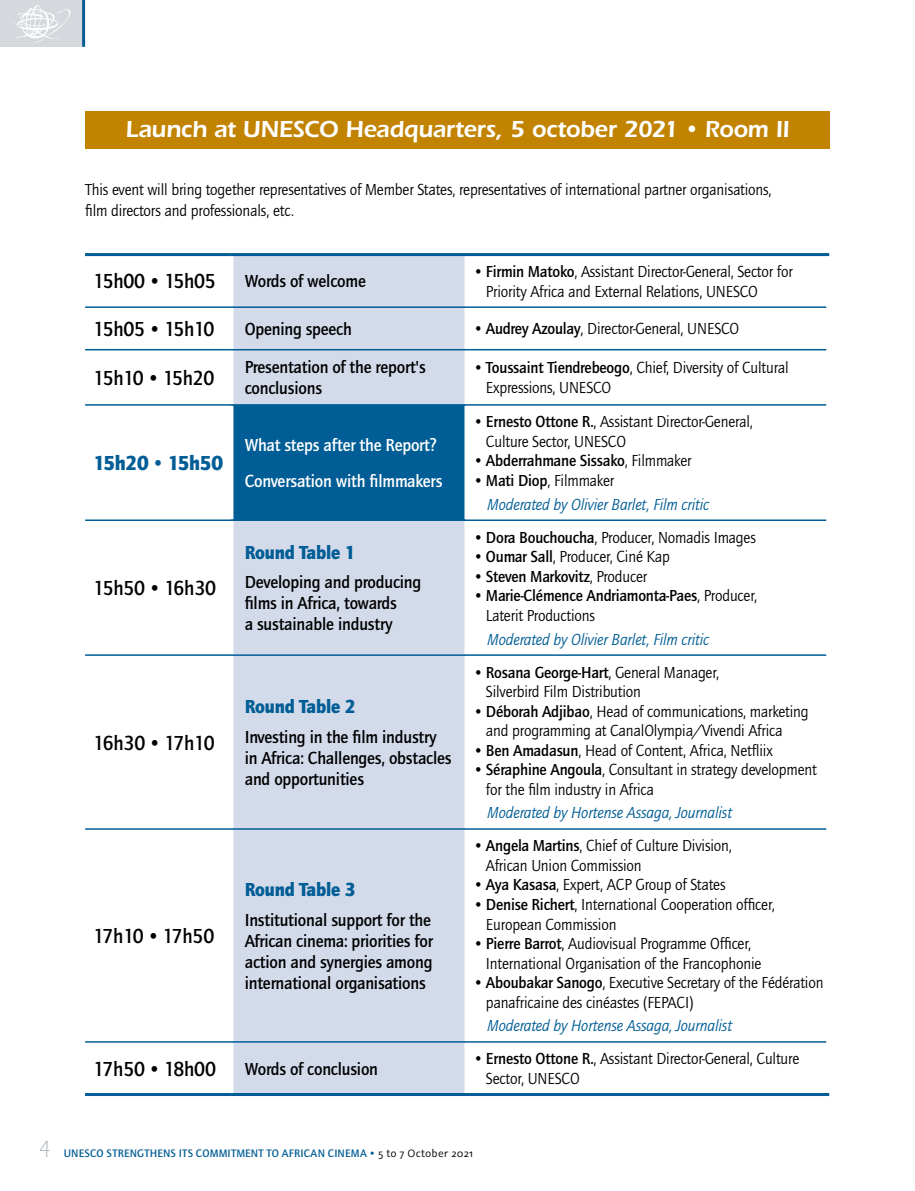
<style>
.page{position:relative;width:915px;height:1191px;background:#fff}
.page>*{position:absolute;margin:0;border:0;box-sizing:border-box;transform-origin:0 0}
.t1{font:600 24px "ITC Eras Std";letter-spacing:-.015em;color:#fff}
.t2{font:500 21px "Quay Sans ITC Std";letter-spacing:-.01em;color:#000;scale:.95 1}
.t3{font:900 21px "Quay Sans ITC Std";letter-spacing:-.01em;color:#005d95;scale:.95 1}
.t4{font:900 19.5px "Quay Sans ITC Std";letter-spacing:-.01em;color:#005d95;scale:.95 1}
.t5{font:500 18px/21px "Quay Sans ITC Std";letter-spacing:-.01em;color:#000;scale:.95 1}
.t6{font:500 18px/36.8px "Quay Sans ITC Std";letter-spacing:-.01em;color:#fff;scale:.95 1}
.t7{font:16.5px/19.5px "Quay Sans ITC Std";letter-spacing:-.01em;color:#000;scale:.95 1}
.t8{font:italic 16.5px/23.7px "Quay Sans ITC Std";letter-spacing:-.01em;color:#005d95;scale:.95 1}
.t9{font:500 16.5px/19.5px "Quay Sans ITC Std";letter-spacing:-.01em;color:#000;scale:.95 1}
.t10{font:500 11.25px "Quay Sans ITC Std";letter-spacing:.015em;color:#005d95}
.s1{font-family:"Quay Sans ITC Std";font-weight:500}
.s2{font-weight:500}
.s3{font-weight:400}
.s4{font-style:normal;color:#000}
.s5{font-weight:500;font-style:normal;color:#000}
.s6{font-family:"ITC Eras Std";font-weight:300;font-size:24px;color:#a1a7af}
.s7{font-family:"Graublau Sans";font-weight:400;font-size:12px;color:#000}
</style>
<div class="page">
<div style="left:0;top:0;width:82px;height:47px;background:#d5d9dd"></div>
<svg style="left:15px;top:5px;width:55px;height:38px"></svg>
<hr style="left:82px;top:0;width:3px;height:47px;background:#005d95">
<div style="left:233px;top:256px;width:231px;height:837px;background:#d3daea"></div>
<div style="left:232px;top:405px;width:234px;height:115px;background:#005d95"></div>
<hr style="left:230px;top:405px;width:3px;height:114px;background:#fff">
<hr style="left:464px;top:405px;width:3px;height:114px;background:#fff">
<hr style="left:85px;top:253px;width:147px;height:3px;background:#005d95">
<hr style="left:232px;top:253px;width:234px;height:3px;background:#005d95">
<hr style="left:466px;top:253px;width:363px;height:3px;background:#005d95">
<hr style="left:85px;top:1093px;width:147px;height:3px;background:#005d95">
<hr style="left:232px;top:1093px;width:234px;height:3px;background:#005d95">
<hr style="left:466px;top:1093px;width:363px;height:3px;background:#005d95">
<hr style="left:85px;top:349px;width:147px;height:1px;background:#005d95">
<hr style="left:232px;top:349px;width:234px;height:1px;background:#005d95">
<hr style="left:466px;top:349px;width:360px;height:1px;background:#005d95">
<hr style="left:85px;top:404px;width:147px;height:1px;background:#005d95">
<hr style="left:232px;top:404px;width:234px;height:1px;background:#005d95">
<hr style="left:466px;top:404px;width:360px;height:1px;background:#005d95">
<hr style="left:85px;top:519px;width:147px;height:2px;background:#005d95">
<hr style="left:232px;top:519px;width:234px;height:2px;background:#005d95">
<hr style="left:466px;top:519px;width:360px;height:2px;background:#005d95">
<hr style="left:85px;top:654px;width:147px;height:2px;background:#005d95">
<hr style="left:232px;top:654px;width:234px;height:2px;background:#005d95">
<hr style="left:466px;top:654px;width:360px;height:2px;background:#005d95">
<hr style="left:85px;top:828px;width:147px;height:1px;background:#005d95">
<hr style="left:232px;top:828px;width:234px;height:1px;background:#005d95">
<hr style="left:466px;top:828px;width:360px;height:1px;background:#005d95">
<hr style="left:85px;top:1041px;width:147px;height:1px;background:#005d95">
<hr style="left:232px;top:1041px;width:234px;height:1px;background:#005d95">
<hr style="left:466px;top:1041px;width:360px;height:1px;background:#005d95">
<hr style="left:85px;top:306px;width:147px;height:2px;background:#005d95">
<hr style="left:232px;top:306px;width:234px;height:2px;background:#005d95">
<hr style="left:466px;top:306px;width:360px;height:2px;background:#005d95">
<div style="left:85px;top:111px;width:744px;height:38px;background:#c18300"></div>
<h1 class="t1" style="left:126px;top:115px;width:665px">Launch at UNESCO Headquarters, 5 october 2021 <span class="s1">•</span> Room II</h1>
<p class="t7" style="left:85px;top:179px;width:724px;line-height:21px">This event will bring together representatives of Member States, representatives of international partner organisations, film directors and professionals, etc.</p>
<p class="t2" style="left:94px;top:269px;width:130px">15h00 • 15h05</p>
<p class="t5" style="left:244px;top:271px;width:129px">Words of welcome</p>
<p class="t7" style="left:486px;top:262px;width:324px;text-indent:-11px">• <span class="s2">Firmin Matoko</span>, Assistant Director-General, Sector for<br>Priority Africa and External Relations, UNESCO</p>
<p class="t2" style="left:94px;top:317px;width:129px">15h05 • 15h10</p>
<p class="t5" style="left:244px;top:318px;width:114px">Opening speech</p>
<p class="t7" style="left:474px;top:319px;width:280px">• <span class="s2">Audrey Azoulay</span>, Director-General, UNESCO</p>
<p class="t2" style="left:94px;top:365px;width:129px">15h10 • 15h20</p>
<p class="t5" style="left:244px;top:357px;width:192px">Presentation of the report's conclusions</p>
<p class="t7" style="left:486px;top:358px;width:320px;text-indent:-11px">• <span class="s2">Toussaint Tiendrebeogo</span>, Chief, Diversity of Cultural<br>Expressions, UNESCO</p>
<p class="t3" style="left:94px;top:450px;width:138px">15h20 • 15h50</p>
<p class="t6" style="left:244px;top:426px;width:209px">What steps after the Report?<br>Conversation with filmmakers</p>
<p class="t2" style="left:94px;top:576px;width:130px">15h50 • 16h30</p>
<p class="t4" style="left:244px;top:540px;width:118px">Round Table 1</p>
<p class="t5" style="left:244px;top:572px;width:187px">Developing and producing films in Africa, towards<br>a sustainable industry</p>
<p class="t2" style="left:94px;top:730px;width:129px">16h30 • 17h10</p>
<p class="t4" style="left:244px;top:695px;width:118px">Round Table 2</p>
<p class="t5" style="left:244px;top:726px;width:219px">Investing in the film industry in Africa: Challenges, obstacles and opportunities</p>
<p class="t2" style="left:94px;top:923px;width:128px">17h10 • 17h50</p>
<p class="t4" style="left:244px;top:877px;width:118px">Round Table 3</p>
<p class="t5" style="left:244px;top:909px;width:199px;text-align:justify">Institutional support for the African cinema: priorities for action and synergies among international organisations</p>
<p class="t7" style="left:486px;top:412px;width:282px;text-indent:-11px">• <span class="s2">Ernesto Ottone R.</span>, Assistant Director-General,<br>Culture Sector, UNESCO</p>
<p class="t9" style="left:474px;top:451px;width:230px"><span class="s3">•</span> Abderrahmane Sissako<span class="s3">, Filmmaker</span></p>
<p class="t8" style="left:487px;top:468px;width:235px;text-indent:-13px"><span class="s4">•</span> <span class="s5">Mati Diop</span><span class="s4">, Filmmaker<br></span>Moderated by Olivier Barlet, Film critic</p>
<p class="t7" style="left:474px;top:527px;width:297px">• <span class="s2">Dora Bouchoucha</span>, Producer, Nomadis Images</p>
<p class="t7" style="left:474px;top:547px;width:207px">• <span class="s2">Oumar Sall</span>, Producer, Ciné Kap</p>
<p class="t9" style="left:474px;top:566px;width:183px"><span class="s3">•</span> Steven Markovitz<span class="s3">, Producer</span></p>
<p class="t9" style="left:486px;top:586px;width:287px;text-indent:-11px"><span class="s3">•</span> Marie-Clémence Andriamonta-Paes<span class="s3">, Producer,<br>Laterit Productions</span></p>
<p class="t8" style="left:487px;top:627px;width:235px">Moderated by Olivier Barlet, Film critic</p>
<p class="t7" style="left:486px;top:662px;width:247px;text-indent:-11px">• <span class="s2">Rosana George-Hart</span>, General Manager,<br>Silverbird Film Distribution</p>
<p class="t7" style="left:486px;top:701px;width:341px;text-indent:-11px">• <span class="s2">Déborah Adjibao</span>, Head of communications, marketing and programming at CanalOlympia/Vivendi Africa</p>
<p class="t7" style="left:474px;top:740px;width:315px">• <span class="s2">Ben Amadasun</span>, Head of Content, Africa, Netfliix</p>
<p class="t7" style="left:486px;top:760px;width:349px;text-indent:-11px">• <span class="s2">Séraphine Angoula</span>, Consultant in strategy development for the film industry in Africa</p>
<p class="t8" style="left:487px;top:801px;width:259px">Moderated by Hortense Assaga, Journalist</p>
<p class="t7" style="left:486px;top:836px;width:260px;text-indent:-11px">• <span class="s2">Angela Martins</span>, Chief of Culture Division,<br>African Union Commission</p>
<p class="t7" style="left:474px;top:875px;width:266px">• <span class="s2">Aya Kasasa</span>, Expert, ACP Group of States</p>
<p class="t7" style="left:486px;top:894px;width:305px;text-indent:-11px">• <span class="s2">Denise Richert</span>, International Cooperation officer,<br>European Commission</p>
<p class="t7" style="left:486px;top:933px;width:291px;text-indent:-11px">• <span class="s2">Pierre Barrot</span>, Audiovisual Programme Officer,<br>International Organisation of the Francophonie</p>
<p class="t7" style="left:486px;top:972px;width:356px;text-indent:-11px">• <span class="s2">Aboubakar Sanogo</span>, Executive Secretary of the Fédération panafricaine des cinéastes (FEPACI)</p>
<p class="t8" style="left:487px;top:1014px;width:259px">Moderated by Hortense Assaga, Journalist</p>
<p class="t2" style="left:94px;top:1056px;width:130px">17h50 • 18h00</p>
<p class="t5" style="left:244px;top:1058px;width:142px">Words of conclusion</p>
<p class="t7" style="left:486px;top:1049px;width:331px;text-indent:-11px">• <span class="s2">Ernesto Ottone R.</span>, Assistant Director-General, Culture<br>Sector, UNESCO</p>
<p class="t10" style="left:39px;top:1146px;width:436px"><span class="s6">4</span> UNESCO STRENGTHENS ITS COMMITMENT TO AFRICAN CINEMA • <span class="s7">5 to 7 October 2021</span></p>
</div>
